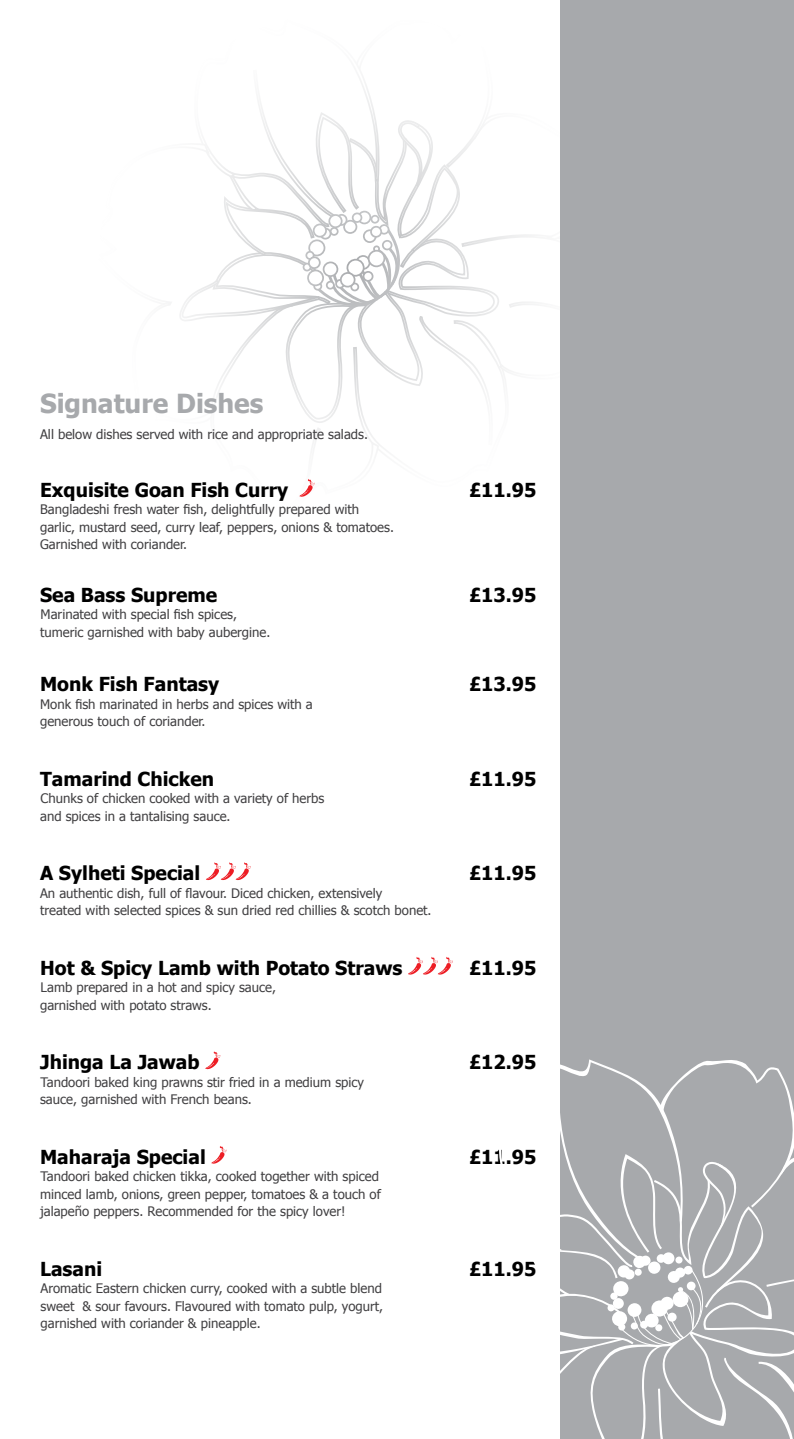
<style>
.page{position:relative;width:794px;height:1439px;background:#fff}
.page>*{position:absolute;margin:0;border:0;box-sizing:border-box;transform-origin:0 0}
.t1{font:700 26.25px "Tahoma";color:#a7a9ac}
.t2{font:700 19.25px "Tahoma";color:#000}
.t3{font:13.12px/17.5px "Tahoma";color:#414042}
</style>
<div class="page">
<div style="left:561px;top:0;width:233px;height:1439px;background:#a7a9ac"></div>
<svg style="left:170px;top:16px;width:391px;height:497px"></svg>
<svg style="left:206px;top:862px;width:45px;height:18px"></svg>
<svg style="left:408px;top:957px;width:45px;height:17px"></svg>
<svg style="left:205px;top:1051px;width:15px;height:18px"></svg>
<svg style="left:211px;top:1146px;width:15px;height:17px"></svg>
<svg style="left:560px;top:1059px;width:234px;height:380px"></svg>
<div style="left:651px;top:1300px;width:17px;height:17px;background:#fff;border-radius:50%"></div>
<div style="left:662px;top:1252px;width:12px;height:12px;background:#fff;border-radius:50%"></div>
<div style="left:667px;top:1312px;width:10px;height:9px;background:#fff;border-radius:50%"></div>
<svg style="left:667px;top:1270px;width:13px;height:13px"></svg>
<div style="left:630px;top:1322px;width:8px;height:7px;background:#fff;border-radius:50%"></div>
<div style="left:618px;top:1323px;width:7px;height:7px;background:#fff;border-radius:50%"></div>
<div style="left:644px;top:1313px;width:15px;height:14px;background:#fff;border-radius:50%"></div>
<div style="left:656px;top:1254px;width:9px;height:9px;background:#fff;border-radius:50%"></div>
<svg style="left:683px;top:1265px;width:10px;height:9px"></svg>
<svg style="left:686px;top:1281px;width:10px;height:9px"></svg>
<div style="left:613px;top:1280px;width:16px;height:16px;background:#fff;border-radius:50%"></div>
<div style="left:648px;top:1261px;width:13px;height:13px;background:#fff;border-radius:50%"></div>
<div style="left:672px;top:1291px;width:17px;height:16px;background:#fff;border-radius:50%"></div>
<div style="left:610px;top:1292px;width:8px;height:8px;background:#fff;border-radius:50%"></div>
<div style="left:624px;top:1269px;width:11px;height:10px;background:#fff;border-radius:50%"></div>
<div style="left:640px;top:1255px;width:11px;height:11px;background:#fff;border-radius:50%"></div>
<div style="left:675px;top:1267px;width:10px;height:11px;background:#fff;border-radius:50%"></div>
<div style="left:612px;top:1297px;width:12px;height:12px;background:#fff;border-radius:50%"></div>
<div style="left:611px;top:1311px;width:16px;height:15px;background:#fff;border-radius:50%"></div>
<div style="left:617px;top:1265px;width:13px;height:12px;background:#fff;border-radius:50%"></div>
<div style="left:633px;top:1255px;width:13px;height:13px;background:#fff;border-radius:50%"></div>
<h1 class="t1" style="left:40px;top:385px;width:225px">Signature Dishes</h1>
<p class="t3" style="left:40px;top:425px;width:329px">All below dishes served with rice and appropriate salads.</p>
<h2 class="t2" style="left:40px;top:476px;width:250px">Exquisite Goan Fish Curry</h2>
<h2 class="t2" style="left:469px;top:476px;width:69px">£11.95</h2>
<p class="t3" style="left:40px;top:500px;width:355px">Bangladeshi fresh water fish, delightfully prepared with garlic, mustard seed, curry leaf, peppers, onions &amp; tomatoes.<br>Garnished with coriander.</p>
<h2 class="t2" style="left:40px;top:581px;width:179px">Sea Bass Supreme</h2>
<h2 class="t2" style="left:469px;top:581px;width:69px">£13.95</h2>
<p class="t3" style="left:40px;top:605px;width:232px">Marinated with special fish spices, tumeric garnished with baby aubergine.</p>
<h2 class="t2" style="left:40px;top:670px;width:181px">Monk Fish Fantasy</h2>
<h2 class="t2" style="left:469px;top:670px;width:69px">£13.95</h2>
<p class="t3" style="left:40px;top:694px;width:274px">Monk fish marinated in herbs and spices with a generous touch of coriander.</p>
<h2 class="t2" style="left:40px;top:765px;width:175px">Tamarind Chicken</h2>
<h2 class="t2" style="left:469px;top:765px;width:69px">£11.95</h2>
<p class="t3" style="left:40px;top:789px;width:286px">Chunks of chicken cooked with a variety of herbs and spices in a tantalising sauce.</p>
<h2 class="t2" style="left:40px;top:859px;width:162px">A Sylheti Special</h2>
<h2 class="t2" style="left:469px;top:859px;width:69px">£11.95</h2>
<p class="t3" style="left:40px;top:883px;width:393px">An authentic dish, full of flavour. Diced chicken, extensively<br>treated with selected spices &amp; sun dried red chillies &amp; scotch bonet.</p>
<h2 class="t2" style="left:40px;top:954px;width:364px">Hot &amp; Spicy Lamb with Potato Straws</h2>
<h2 class="t2" style="left:469px;top:954px;width:69px">£11.95</h2>
<p class="t3" style="left:40px;top:978px;width:237px">Lamb prepared in a hot and spicy sauce, garnished with potato straws.</p>
<h2 class="t2" style="left:40px;top:1048px;width:161px">Jhinga La Jawab</h2>
<h2 class="t2" style="left:469px;top:1048px;width:69px">£12.95</h2>
<p class="t3" style="left:40px;top:1072px;width:325px">Tandoori baked king prawns stir fried in a medium spicy sauce, garnished with French beans.</p>
<h2 class="t2" style="left:40px;top:1143px;width:167px">Maharaja Special</h2>
<h2 class="t2" style="left:469px;top:1143px;width:69px">£11.95</h2>
<p class="t3" style="left:40px;top:1167px;width:342px">Tandoori baked chicken tikka, cooked together with spiced minced lamb, onions, green pepper, tomatoes &amp; a touch of jalapeño peppers. Recommended for the spicy lover!</p>
<h2 class="t2" style="left:40px;top:1255px;width:64px">Lasani</h2>
<h2 class="t2" style="left:469px;top:1255px;width:69px">£11.95</h2>
<p class="t3" style="left:41px;top:1279px;width:344px;text-align:justify">Aromatic Eastern chicken curry, cooked with a subtle blend sweet &amp; sour favours. Flavoured with tomato pulp, yogurt, garnished with coriander &amp; pineapple.</p>
</div>
